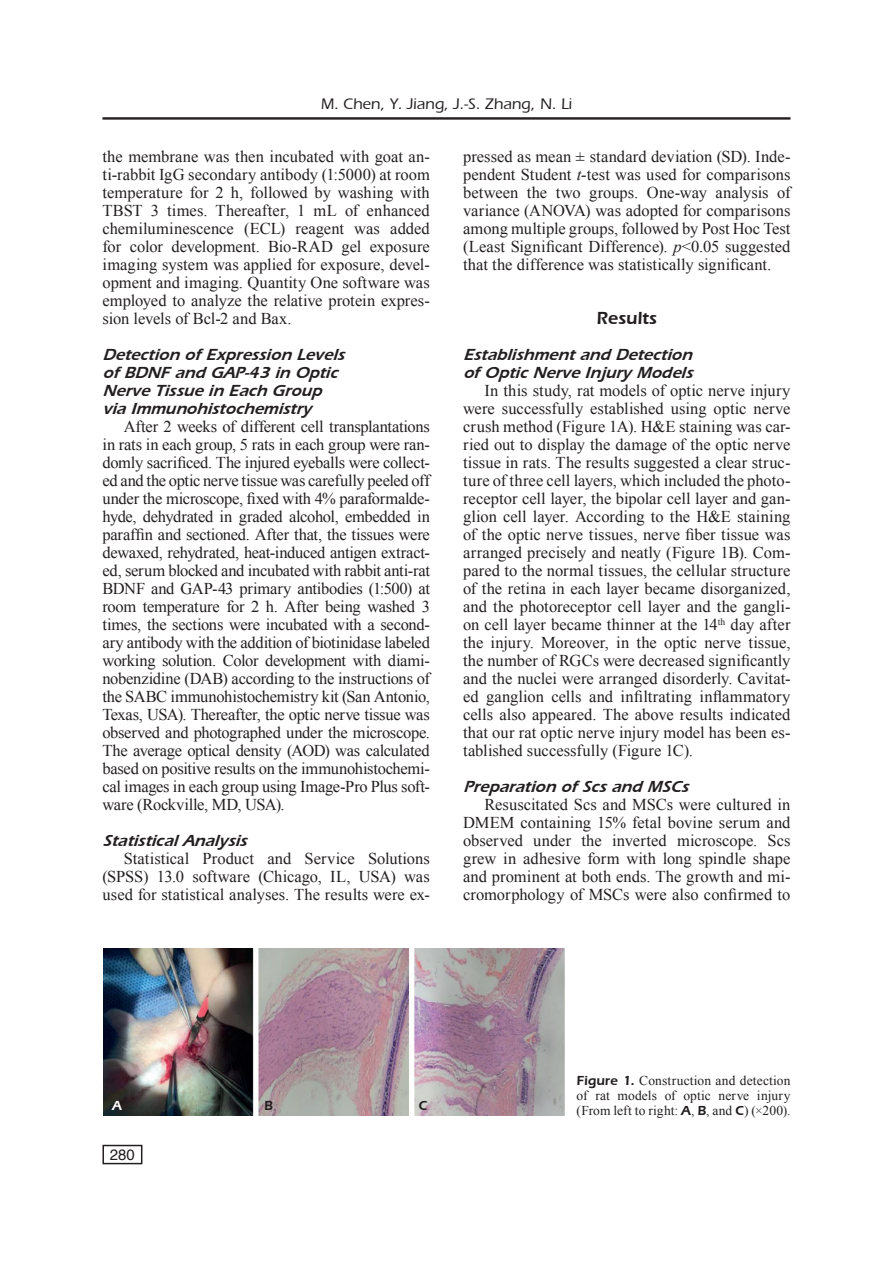
<style>
.page{position:relative;width:893px;height:1263px;background:#fff}
.page>*{position:absolute;margin:0;border:0;box-sizing:border-box;transform-origin:0 0}
.t1{font:18px "Eras Demi";color:#231f20}
.t2{font:16.5px/18px "Times New Roman";color:#231f20;text-align:justify}
.t3{font:italic 16.5px/18px "Eras Demi";color:#231f20}
.t4{font:500 15.75px "Eras";color:#231f20}
.t5{font:15px "Helvetica";color:#231f20}
.t6{font:13.5px/15px "Times New Roman";letter-spacing:.005em;color:#231f20;text-align:justify}
.t7{font:13.5px "Eras Demi";color:#231f20}
.t8{font:13.5px "Eras Demi";color:#fff}
.s1{font-style:italic}
.s2{font-family:"Eras Demi"}
</style>
<div class="page">
<hr style="left:102px;top:117px;width:688px;height:3px;background:#231f20">
<div style="left:102px;top:1145px;width:40px;height:19px;border:2px solid #231f20"></div>
<img style="left:103px;top:949px;width:461px;height:166px">
<p class="t4" style="left:321px;top:95px;width:253px">M. Chen, Y. Jiang, J.-S. Zhang, N. Li</p>
<p class="t2" style="left:102px;top:147px;width:329px">the membrane was then incubated with goat an&shy;ti-rabbit IgG secondary antibody (1:5000) at room temperature for 2 h, followed by washing with TBST 3 times. Thereafter, 1 mL of enhanced chemiluminescence (ECL) reagent was added for color development. Bio-RAD gel exposure imaging system was applied for exposure, devel&shy;opment and imaging. Quantity One software was employed to analyze the relative protein expres&shy;sion levels of Bcl-2 and Bax.</p>
<p class="t3" style="left:102px;top:345px;width:243px">Detection of Expression Levels of BDNF and GAP-43 in Optic<br>Nerve Tissue in Each Group via Immunohistochemistry</p>
<p class="t2" style="left:102px;top:417px;width:329px;text-indent:21px">After 2 weeks of different cell transplantations in rats in each group, 5 rats in each group were ran&shy;domly sacrificed. The injured eyeballs were collect&shy;ed and the optic nerve tissue was carefully peeled off under the microscope, fixed with 4% paraformalde&shy;hyde, dehydrated in graded alcohol, embedded in paraffin and sectioned. After that, the tissues were dewaxed, rehydrated, heat-induced antigen extract&shy;ed, serum blocked and incubated with rabbit anti-rat BDNF and GAP-43 primary antibodies (1:500) at room temperature for 2 h. After being washed 3 times, the sections were incubated with a second&shy;ary antibody with the addition of biotinidase labeled working solution. Color development with diami&shy;nobenzidine (DAB) according to the instructions of the SABC immunohistochemistry kit (San Antonio, Texas, USA). Thereafter, the optic nerve tissue was observed and photographed under the microscope.<br>The average optical density (AOD) was calculated based on positive results on the immunohistochemi&shy;cal images in each group using Image-Pro Plus soft&shy;ware (Rockville, MD, USA).</p>
<p class="t3" style="left:102px;top:831px;width:146px">Statistical Analysis</p>
<p class="t2" style="left:102px;top:849px;width:329px;text-indent:21px">Statistical Product and Service Solutions (SPSS) 13.0 software (Chicago, IL, USA) was used for statistical analyses. The results were ex-</p>
<p class="t2" style="left:463px;top:147px;width:329px">pressed as mean ± standard deviation (SD). Inde&shy;pendent Student <span class="s1">t-</span>test was used for comparisons between the two groups. One-way analysis of variance (ANOVA) was adopted for comparisons among multiple groups, followed by Post Hoc Test (Least Significant Difference). <span class="s1">p</span>&lt;0.05 suggested that the difference was statistically significant.</p>
<p class="t1" style="left:597px;top:307px;width:62px">Results</p>
<p class="t3" style="left:463px;top:345px;width:231px">Establishment and Detection of Optic Nerve Injury Models</p>
<p class="t2" style="left:463px;top:381px;width:329px;text-indent:21px">In this study, rat models of optic nerve injury were successfully established using optic nerve crush method (Figure 1A). H&amp;E staining was car&shy;ried out to display the damage of the optic nerve tissue in rats. The results suggested a clear struc&shy;ture of three cell layers, which included the photo&shy;receptor cell layer, the bipolar cell layer and gan&shy;glion cell layer. According to the H&amp;E staining of the optic nerve tissues, nerve fiber tissue was arranged precisely and neatly (Figure 1B). Com&shy;pared to the normal tissues, the cellular structure of the retina in each layer became disorganized, and the photoreceptor cell layer and the gangli&shy;on cell layer became thinner at the 14<sup>th</sup> day after the injury. Moreover, in the optic nerve tissue, the number of RGCs were decreased significantly and the nuclei were arranged disorderly. Cavitat&shy;ed ganglion cells and infiltrating inflammatory cells also appeared. The above results indicated that our rat optic nerve injury model has been es&shy;tablished successfully (Figure 1C).</p>
<p class="t3" style="left:463px;top:777px;width:226px">Preparation of Scs and MSCs</p>
<p class="t2" style="left:463px;top:795px;width:329px;text-indent:21px">Resuscitated Scs and MSCs were cultured in DMEM containing 15% fetal bovine serum and observed under the inverted microscope. Scs grew in adhesive form with long spindle shape and prominent at both ends. The growth and mi&shy;cromorphology of MSCs were also confirmed to</p>
<p class="t8" style="left:112px;top:1097px;width:11px">A</p>
<p class="t7" style="left:264px;top:1097px;width:10px">B</p>
<p class="t7" style="left:418px;top:1097px;width:10px">C</p>
<p class="t5" style="left:110px;top:1143px;width:27px">280</p>
<p class="t6" style="left:577px;top:1073px;width:215px"><span class="s2">Figure 1.</span> Construction and detection of rat models of optic nerve injury (From left to right: <span class="s2">A</span>, <span class="s2">B</span>, and <span class="s2">C</span>) (×200).</p>
</div>
